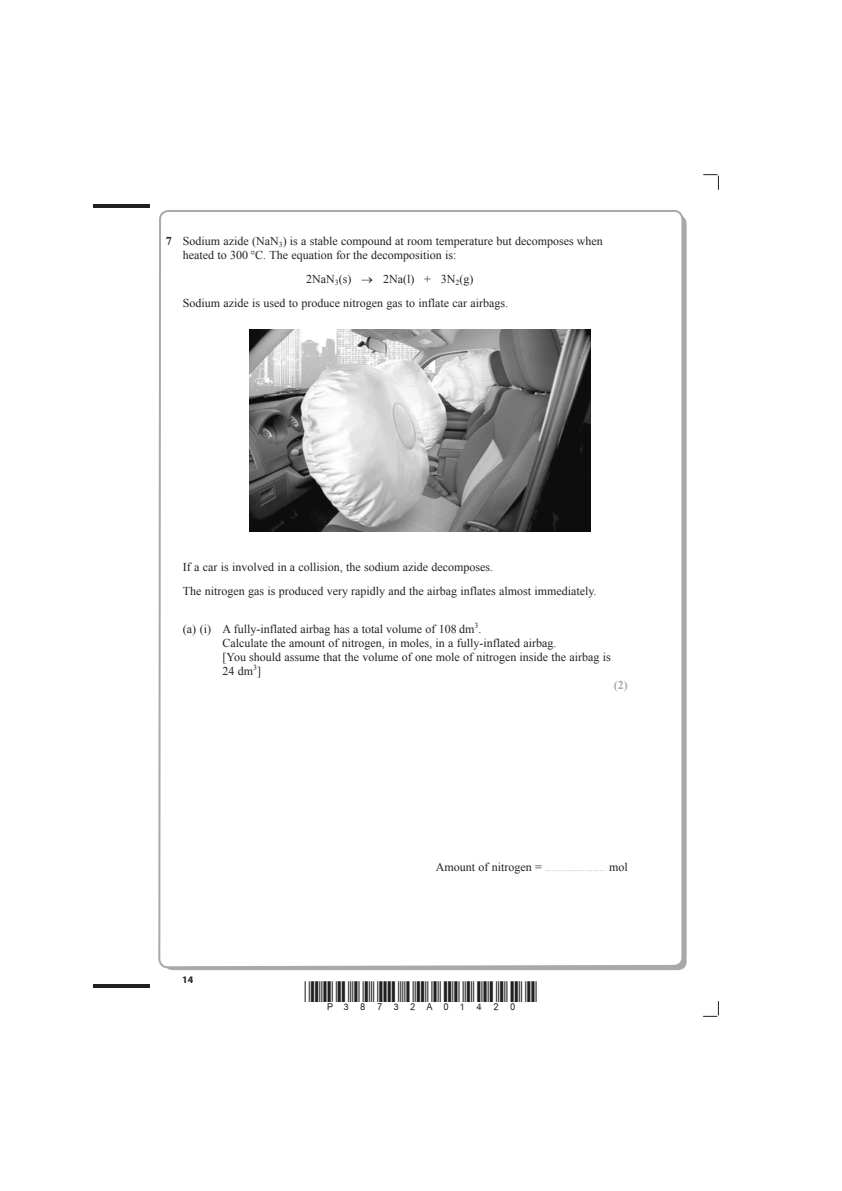
<style>
.page{position:relative;width:842px;height:1191px;background:#fff}
.page>*{position:absolute;margin:0;border:0;box-sizing:border-box;transform-origin:0 0}
.t1{font:12px/14px "Times New Roman";color:#231f20}
.t2{font:700 12px "Times New Roman";color:#a8a9ad}
.t3{font:700 10px "Myriad Pro";color:#231f20}
.t4{font:6px "Times New Roman";color:#231f20}
.s1{font-weight:700}
.s2{font-size:12px}
</style>
<div class="page">
<svg style="left:158px;top:210px;width:526px;height:761px"></svg>
<hr style="left:94px;top:204px;width:56px;height:3px;background:#231f20">
<svg style="left:94px;top:984px;width:56px;height:3px"></svg>
<svg style="left:703px;top:1001px;width:16px;height:16px"></svg>
<svg style="left:703px;top:174px;width:16px;height:16px"></svg>
<img style="left:250px;top:329px;width:340px;height:202px">
<p class="t1" style="left:183px;top:234px;width:422px;text-indent:-17px"><span class="s1">7</span> Sodium azide (NaN<sub>3</sub>) is a stable compound at room temperature but decomposes when heated to 300 °C. The equation for the decomposition is:</p>
<p class="t1" style="left:183px;top:267px;width:327px;line-height:24px;text-indent:123px">2NaN<sub>3</sub>(s) → 2Na(l) + 3N<sub>2</sub>(g)<br>Sodium azide is used to produce nitrogen gas to inflate car airbags.</p>
<p class="t1" style="left:183px;top:555px;width:415px;line-height:24px">If a car is involved in a collision, the sodium azide decomposes.<br>The nitrogen gas is produced very rapidly and the airbag inflates almost immediately.</p>
<p class="t1" style="left:223px;top:621px;width:390px;text-indent:-40px">(a) (i) A fully-inflated airbag has a total volume of 108 dm<sup>3</sup>.<br>Calculate the amount of nitrogen, in moles, in a fully-inflated airbag.<br>[You should assume that the volume of one mole of nitrogen inside the airbag is 24 dm<sup>3</sup>]</p>
<p class="t2" style="left:614px;top:676px;width:16px">(2)</p>
<p class="t3" style="left:182px;top:972px;width:13px">14</p>
<p class="t4" style="left:436px;top:865px;width:194px"><span class="s2">Amount of nitrogen =</span> ............................. <span class="s2">mol</span></p>
</div>
